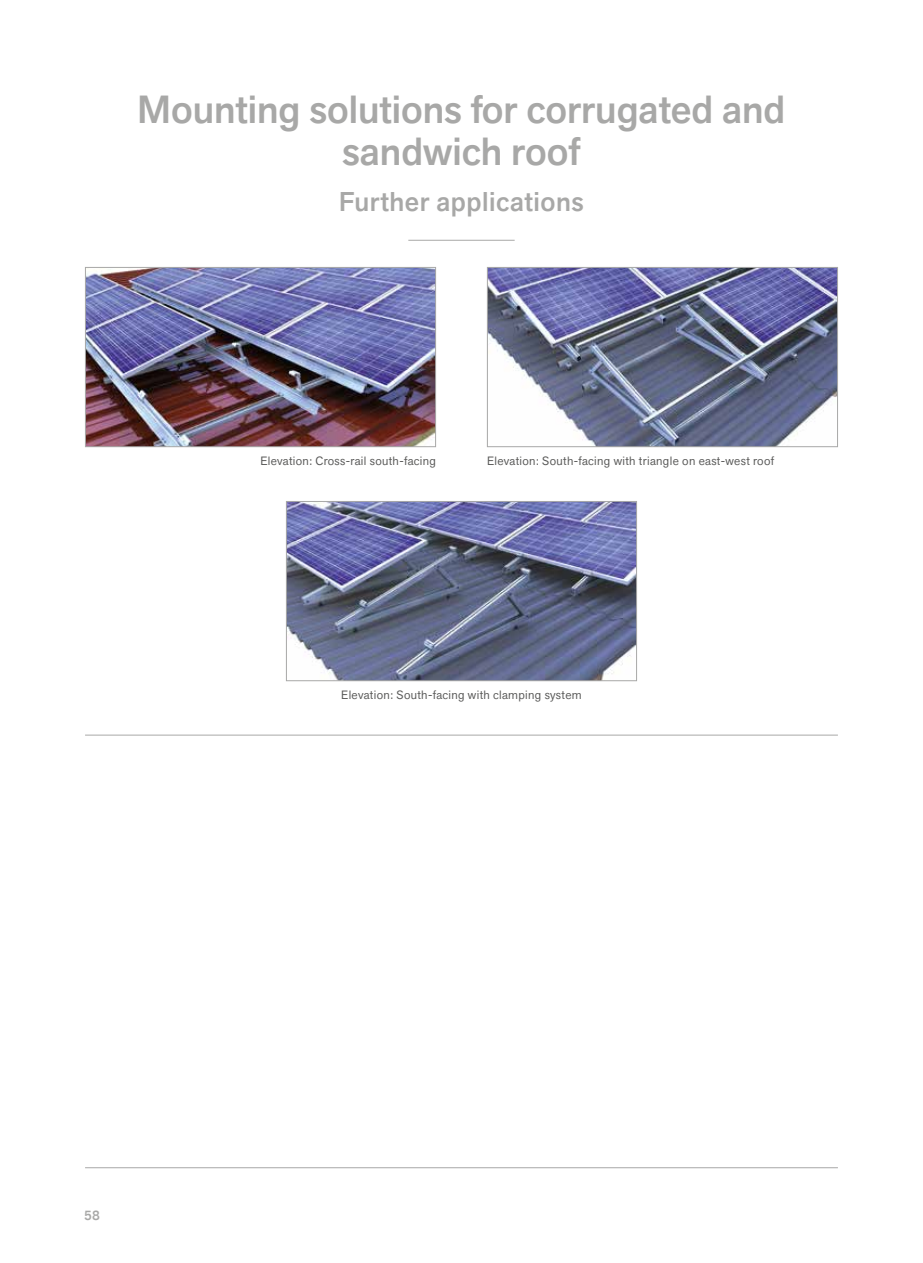
<style>
.page{position:relative;width:923px;height:1263px;background:#fff}
.page>*{position:absolute;margin:0;border:0;box-sizing:border-box;transform-origin:0 0}
.t1{font:500 39px/42px "Akzid Grtsk Next";color:#a8a8a7;text-align:center}
.t2{font:500 27px "Akzid Grtsk Next";letter-spacing:.02em;color:#a8a8a7}
.t3{font:500 13.5px "Akzid Grtsk Next";color:#a8a8a7}
.t4{font:12px "Akzid Grtsk Next";letter-spacing:.03em;color:#575756}
</style>
<div class="page">
<hr style="left:85px;top:1167px;width:753px;height:1px;background:#a8a8a7">
<hr style="left:85px;top:735px;width:753px;height:1px;background:#a8a8a7">
<hr style="left:408px;top:240px;width:106px;height:1px;background:#a8a8a7">
<img style="left:87px;top:269px;width:347px;height:176px">
<div style="left:85px;top:267px;width:351px;height:180px;border:1px solid #a8a8a7"></div>
<img style="left:489px;top:269px;width:347px;height:176px">
<div style="left:487px;top:267px;width:351px;height:180px;border:1px solid #a8a8a7"></div>
<img style="left:288px;top:503px;width:347px;height:176px">
<div style="left:286px;top:501px;width:351px;height:180px;border:1px solid #a8a8a7"></div>
<h1 class="t1" style="left:138px;top:88px;width:649px">Mounting solutions for corrugated and sandwich roof</h1>
<h2 class="t2" style="left:339px;top:184px;width:246px">Further applications</h2>
<p class="t4" style="left:260px;top:453px;width:177px">Elevation: Cross-rail south-facing</p>
<p class="t4" style="left:487px;top:453px;width:289px">Elevation: South-facing with triangle on east-west roof</p>
<p class="t4" style="left:341px;top:687px;width:242px">Elevation: South-facing with clamping system</p>
<p class="t3" style="left:84px;top:1207px;width:17px">58</p>
</div>
